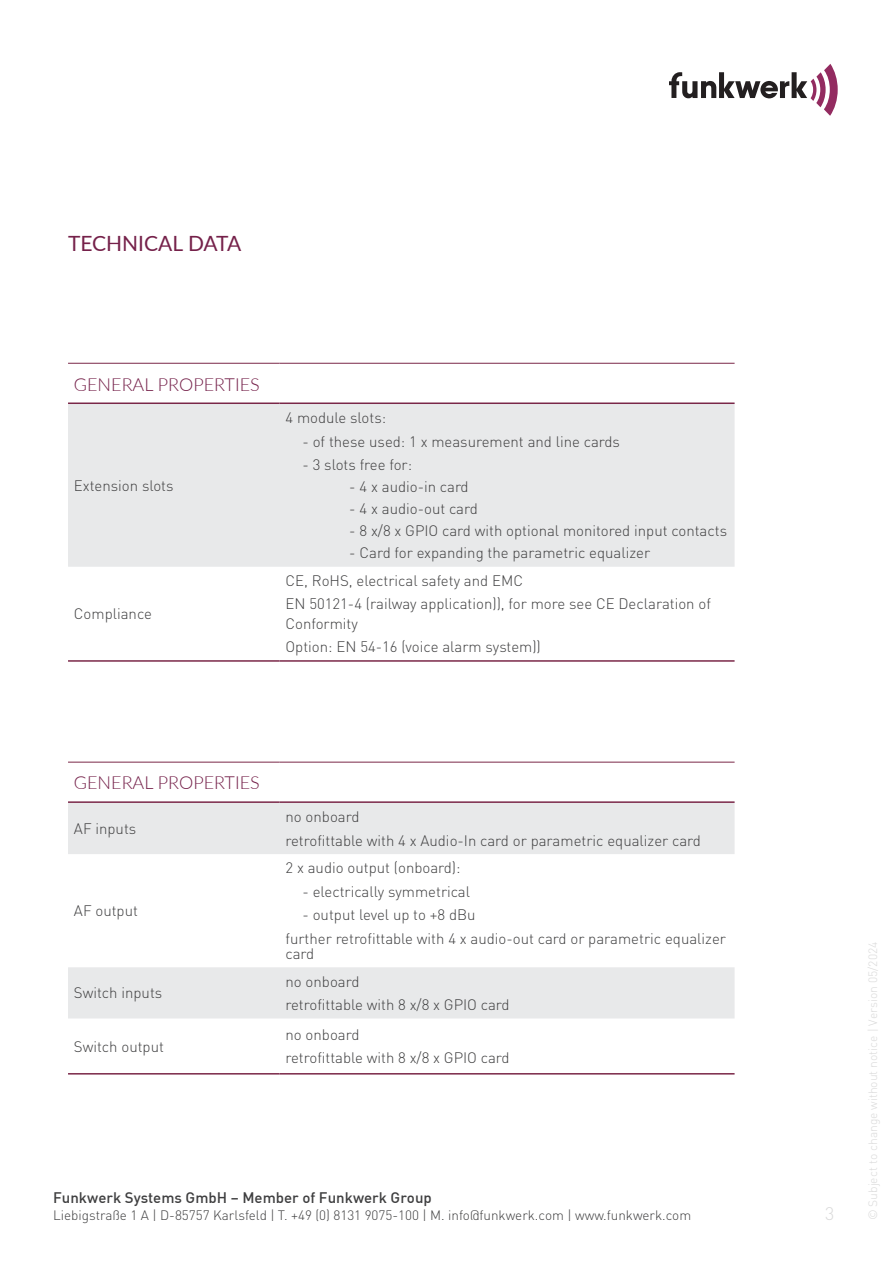
<style>
.page{position:relative;width:893px;height:1263px;background:#fff}
.page>*{position:absolute;margin:0;border:0;box-sizing:border-box;transform-origin:0 0}
.t1{font:21px "Lato";color:#75214a}
.t2{font:300 18px "Lato";color:#75214a}
.t3{font:300 18px "DIN";color:#d9d9d9}
.Fließtext{font:300 15px/19.5px "DIN";color:#3e3e3f}
.t4{font:500 15px "DIN";color:#3e3e3f}
.t5{font:300 13.5px "DIN";color:#3e3e3f}
.t6{font:300 12px "DIN";color:#d9d9d9}
.s1{font-family:"DIN Medium";font-weight:400}
</style>
<div class="page">
<svg style="left:669px;top:64px;width:169px;height:52px"></svg>
<div style="left:68px;top:404px;width:667px;height:163px;background:#e8e9ea"></div>
<hr style="left:68px;top:402px;width:212px;height:2px;background:#7a2748">
<hr style="left:280px;top:402px;width:455px;height:2px;background:#7a2748">
<hr style="left:68px;top:363px;width:212px;height:1px;background:#7a2748">
<hr style="left:280px;top:363px;width:455px;height:1px;background:#7a2748">
<hr style="left:68px;top:660px;width:212px;height:2px;background:#7a2748">
<hr style="left:280px;top:660px;width:455px;height:2px;background:#7a2748">
<svg style="left:68px;top:803px;width:667px;height:215px"></svg>
<hr style="left:68px;top:801px;width:212px;height:2px;background:#7a2748">
<hr style="left:280px;top:801px;width:455px;height:2px;background:#7a2748">
<hr style="left:68px;top:762px;width:212px;height:1px;background:#7a2748">
<hr style="left:280px;top:762px;width:455px;height:1px;background:#7a2748">
<hr style="left:68px;top:1073px;width:212px;height:1px;background:#7a2748">
<hr style="left:280px;top:1073px;width:455px;height:1px;background:#7a2748">
<p class="t1" style="left:68px;top:228px;width:175px">TECHNICAL DATA</p>
<p class="t2" style="left:74px;top:371px;width:187px">GENERAL PROPERTIES</p>
<p class="Fließtext" style="left:74px;top:475px;width:101px">Extension slots</p>
<p class="Fließtext" style="left:74px;top:604px;width:80px">Compliance</p>
<p class="Fließtext" style="left:286px;top:408px;width:102px">4 module slots:</p>
<p class="Fließtext" style="left:303px;top:431px;width:319px">- of these used: 1 x measurement and line cards</p>
<p class="Fließtext" style="left:303px;top:455px;width:111px">- 3 slots free for:</p>
<p class="Fließtext" style="left:349px;top:477px;width:121px">- 4 x audio-in card</p>
<p class="Fließtext" style="left:349px;top:499px;width:130px">- 4 x audio-out card</p>
<p class="Fließtext" style="left:349px;top:521px;width:379px">- 8 x/8 x GPIO card with optional monitored input contacts</p>
<p class="Fließtext" style="left:349px;top:543px;width:302px">- Card for expanding the parametric equalizer</p>
<p class="Fließtext" style="left:286px;top:571px;width:239px">CE, RoHS, electrical safety and EMC</p>
<p class="Fließtext" style="left:286px;top:594px;width:427px">EN 50121-4 (railway application)), for more see CE Declaration of<br>Conformity</p>
<p class="Fließtext" style="left:286px;top:637px;width:257px">Option: EN 54-16 (voice alarm system))</p>
<p class="t2" style="left:74px;top:770px;width:187px">GENERAL PROPERTIES</p>
<p class="Fließtext" style="left:74px;top:818px;width:64px">AF inputs</p>
<p class="Fließtext" style="left:74px;top:901px;width:66px">AF output</p>
<p class="Fließtext" style="left:74px;top:983px;width:90px">Switch inputs</p>
<p class="Fließtext" style="left:74px;top:1036px;width:91px">Switch output</p>
<p class="Fließtext" style="left:286px;top:807px;width:75px">no onboard</p>
<p class="Fließtext" style="left:286px;top:830px;width:417px">retrofittable with 4 x Audio-In card or parametric equalizer card</p>
<p class="Fließtext" style="left:286px;top:858px;width:177px">2 x audio output (onboard):</p>
<p class="Fließtext" style="left:303px;top:881px;width:169px">- electrically symmetrical</p>
<p class="Fließtext" style="left:303px;top:905px;width:174px">- output level up to +8 dBu</p>
<p class="Fließtext" style="left:286px;top:931px;width:442px;line-height:15px">further retrofittable with 4 x audio-out card or parametric equalizer card</p>
<p class="Fließtext" style="left:286px;top:971px;width:75px">no onboard</p>
<p class="Fließtext" style="left:286px;top:995px;width:226px">retrofittable with 8 x/8 x GPIO card</p>
<p class="Fließtext" style="left:286px;top:1024px;width:75px">no onboard</p>
<p class="Fließtext" style="left:286px;top:1048px;width:226px">retrofittable with 8 x/8 x GPIO card</p>
<p class="t4" style="left:53px;top:1188px;width:380px">Funkwerk Systems GmbH – <span class="s1">Member</span> of Funkwerk <span class="s1">Group</span></p>
<p class="t5" style="left:53px;top:1207px;width:640px">Liebigstraße 1 A | D-85757 Karlsfeld | T. +49 (0) 8131 9075-100 | M. info@funkwerk.com | www.funkwerk.com</p>
<p class="t3" style="left:825px;top:1203px;width:11px">3</p>
<p class="t6" style="left:865px;top:1220px;width:280px;rotate:-90deg">© Subject to change without notice | Version 05/2024</p>
</div>
